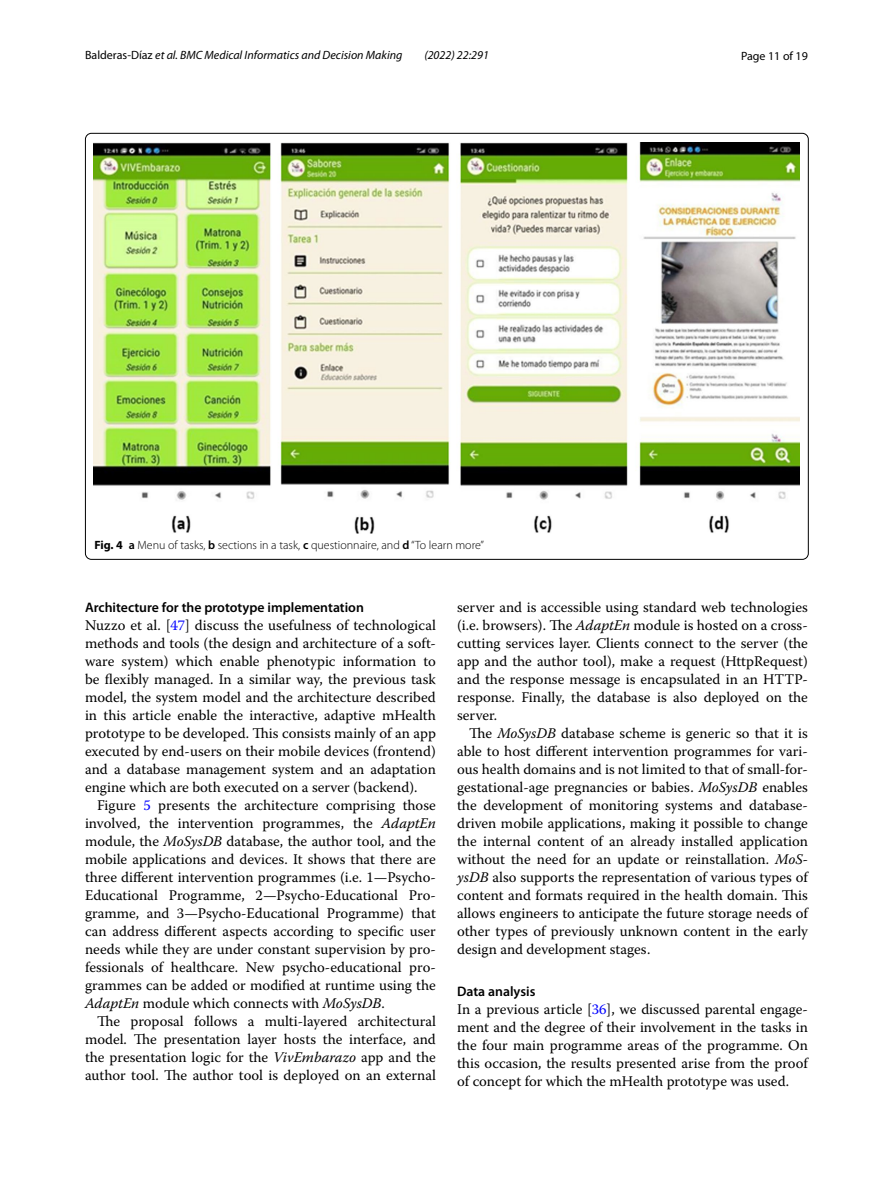
<style>
.page{position:relative;width:893px;height:1187px;background:#fff}
.page>*{position:absolute;margin:0;border:0;box-sizing:border-box;transform-origin:0 0}
.t1{font:14.7px/18px "Warnock Pro";color:#000;text-align:justify}
.t2{font:600 13.8px "Myriad Pro";color:#000}
.t3{font:italic 12px "Myriad Pro";color:#000}
.t4{font:300 12px "Myriad Pro";color:#000}
.t5{font:12px "Myriad Pro";color:#000}
.s1{font-style:normal}
.s2{font-weight:700}
.s3{font-weight:600}
.s4{color:#00f}
.s5{font-style:italic}
</style>
<div class="page">
<img style="left:94px;top:142px;width:706px;height:392px">
<p class="t3" style="left:85px;top:48px;width:319px"><span class="s1">Balderas‑Díaz</span> et al. BMC Medical Informatics and Decision Making</p>
<p class="t3" style="left:424px;top:48px;width:66px">(2022) 22:291</p>
<p class="t5" style="left:741px;top:48px;width:68px">Page 11 of 19</p>
<p class="t4" style="left:94px;top:538px;width:391px"><span class="s2">Fig. 4</span> <span class="s3">a</span> Menu of tasks, <span class="s3">b</span> sections in a task, <span class="s3">c</span> questionnaire, and <span class="s3">d</span> “To learn more”</p>
<p class="t2" style="left:85px;top:598px;width:280px">Architecture for the prototype implementation</p>
<p class="t1" style="left:85px;top:615px;width:352px">Nuzzo et al. [<span class="s4">47</span>] discuss the usefulness of technological methods and tools (the design and architecture of a soft&shy;ware system) which enable phenotypic information to be flexibly managed. In a similar way, the previous task model, the system model and the architecture described in this article enable the interactive, adaptive mHealth prototype to be developed. This consists mainly of an app executed by end-users on their mobile devices (frontend) and a database management system and an adaptation engine which are both executed on a server (backend).</p>
<p class="t1" style="left:85px;top:795px;width:352px;text-indent:12px">Figure <span class="s4">5</span> presents the architecture comprising those involved, the intervention programmes, the <span class="s5">AdaptEn </span>module, the <span class="s5">MoSysDB</span> database, the author tool, and the mobile applications and devices. It shows that there are three different intervention programmes (i.e. 1—Psycho-Educational Programme, 2—Psycho-Educational Pro&shy;gramme, and 3—Psycho-Educational Programme) that can address different aspects according to specific user needs while they are under constant supervision by pro&shy;fessionals of healthcare. New psycho-educational pro&shy;grammes can be added or modified at runtime using the <span class="s5">AdaptEn</span> module which connects with <span class="s5">MoSysDB</span>.</p>
<p class="t1" style="left:85px;top:1011px;width:352px;text-indent:12px">The proposal follows a multi-layered architectural model. The presentation layer hosts the interface, and the presentation logic for the <span class="s5">VivEmbarazo</span> app and the author tool. The author tool is deployed on an external</p>
<p class="t1" style="left:457px;top:597px;width:352px">server and is accessible using standard web technologies (i.e. browsers). The <span class="s5">AdaptEn</span> module is hosted on a cross&shy;cutting services layer. Clients connect to the server (the app and the author tool), make a request (HttpRequest) and the response message is encapsulated in an HTTP&shy;response. Finally, the database is also deployed on the server.</p>
<p class="t1" style="left:457px;top:723px;width:352px;text-indent:12px">The <span class="s5">MoSysDB</span> database scheme is generic so that it is able to host different intervention programmes for vari&shy;ous health domains and is not limited to that of small-for&shy;gestational-age pregnancies or babies. <span class="s5">MoSysDB</span> enables the development of monitoring systems and database&shy;driven mobile applications, making it possible to change the internal content of an already installed application without the need for an update or reinstallation. <span class="s5">MoS&shy;ysDB</span> also supports the representation of various types of content and formats required in the health domain. This allows engineers to anticipate the future storage needs of other types of previously unknown content in the early design and development stages.</p>
<p class="t2" style="left:457px;top:982px;width:80px">Data analysis</p>
<p class="t1" style="left:457px;top:1000px;width:352px">In a previous article [<span class="s4">36</span>], we discussed parental engage&shy;ment and the degree of their involvement in the tasks in the four main programme areas of the programme. On this occasion, the results presented arise from the proof of concept for which the mHealth prototype was used.</p>
</div>
